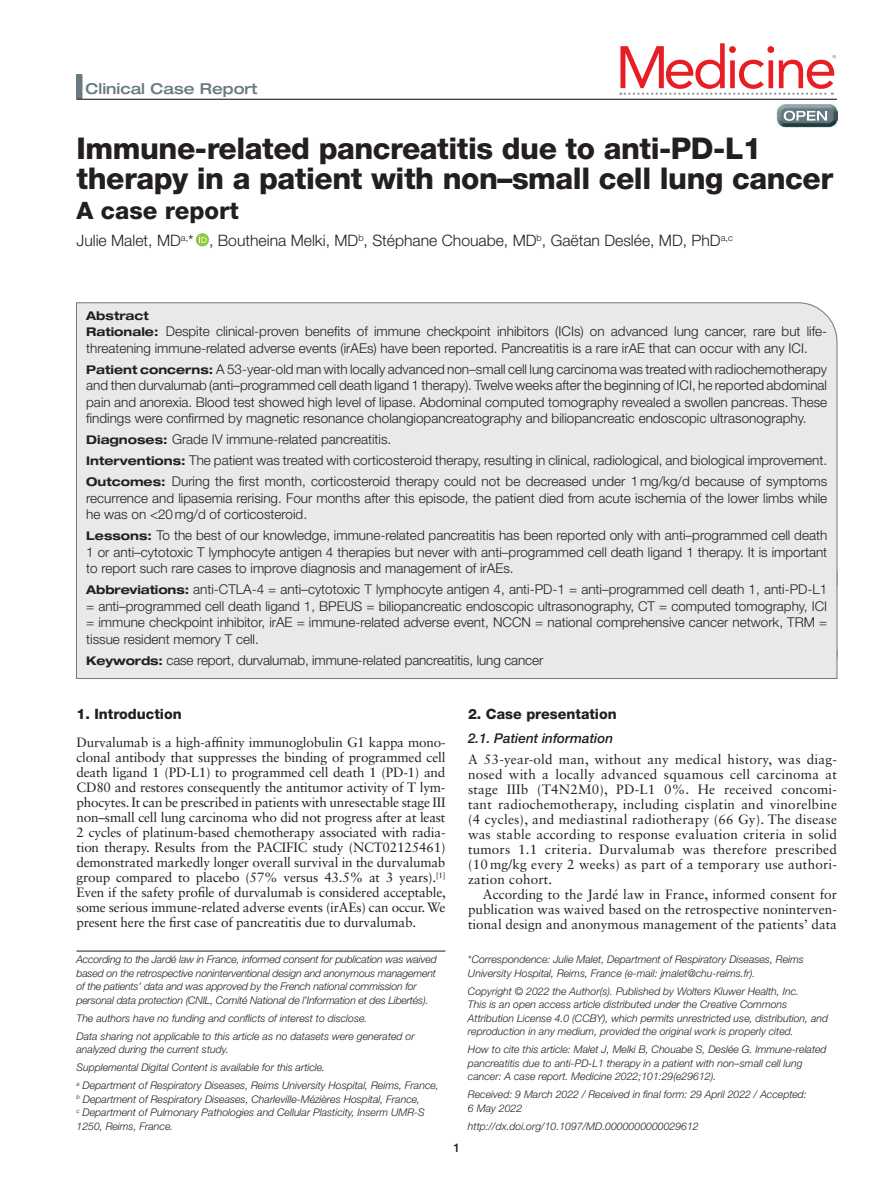
<style>
.page{position:relative;width:891px;height:1188px;background:#fff}
.page>*{position:absolute;margin:0;border:0;box-sizing:border-box;transform-origin:0 0}
.t1{font:59.4px "Avenir";letter-spacing:-.06em;color:#e71e24}
.t2{font:800 30px/30px "Helvetica Neue LT Std";letter-spacing:-.015em;color:#231f20}
.t3{font:800 24px "Helvetica Neue LT Std";color:#231f20}
.t4{font:300 15.75px "Helvetica Neue LT Std";color:#231f20}
.t5{font:500 expanded 15px "Helvetica Neue LT Std";color:#667981}
.t6{font:800 14.25px "Helvetica Neue LT Std";color:#231f20}
.t7{font:300 13.5px/16.5px "Helvetica Neue LT Std";color:#231f20}
.t8{font:13.5px/15px "Sabon LT Std";color:#231f20;text-align:justify}
.t9{font:italic 500 13.5px "Helvetica Neue LT Std";color:#231f20}
.t10{font:700 expanded 12px "Helvetica Neue LT Std";color:#231f20}
.t11{font:500 12px "Helvetica Neue LT Std";color:#231f20}
.t12{font:italic 300 10.5px/13.5px "Helvetica Neue LT Std";color:#231f20}
.t13{font:500 10.35px "Akzidenz Grotesk BE";color:#909295}
.s1{font-weight:700;font-stretch:expanded;font-size:12px}
</style>
<div class="page">
<div style="left:76px;top:74px;width:6px;height:25px;background:#677981"></div>
<hr style="left:76px;top:99px;width:761px;height:1px;background:#231f20">
<img style="left:776px;top:104px;width:61px;height:24px">
<svg style="left:784px;top:111px;width:43px;height:10px"></svg>
<svg style="left:620px;top:93px;width:213px;height:2px"></svg>
<div style="left:76px;top:302px;width:762px;height:285px;background:#e9e9e9"></div>
<div style="left:76px;top:571px;width:761px;height:87px;background:#e9e9e9"></div>
<div style="left:76px;top:649px;width:761px;height:30px;background:#e9e9e9"></div>
<div style="left:76px;top:649px;width:761px;height:30px;border:1px solid #677981"></div>
<div style="left:196px;top:233px;width:13px;height:13px;background:#93c73e;border-radius:50%"></div>
<svg style="left:199px;top:236px;width:8px;height:7px"></svg>
<hr style="left:76px;top:951px;width:370px;height:1px;background:#231f20">
<p class="t5" style="left:86px;top:80px;width:174px">Clinical Case Report</p>
<h1 class="t1" style="left:615px;top:33px;width:223px">Medicine</h1>
<p class="t13" style="left:832px;top:52px;width:6px">®</p>
<h2 class="t2" style="left:76px;top:134px;width:758px">Immune-related pancreatitis due to anti-PD-L1 therapy in a patient with non–small cell lung cancer</h2>
<h3 class="t3" style="left:76px;top:197px;width:164px">A case report</h3>
<p class="t4" style="left:76px;top:231px;width:658px">Julie Malet, MD<sup>a,</sup>* , Boutheina Melki, MD<sup>b</sup>, Stéphane Chouabe, MD<sup>b</sup>, Gaëtan Deslée, MD, PhD<sup>a,c</sup></p>
<p class="t10" style="left:86px;top:308px;width:64px">Abstract</p>
<p class="t7" style="left:86px;top:323px;width:743px"><span class="s1">Rationale:</span> Despite clinical-proven benefits of immune checkpoint inhibitors (ICIs) on advanced lung cancer, rare but life&shy;threatening immune-related adverse events (irAEs) have been reported. Pancreatitis is a rare irAE that can occur with any ICI.</p>
<p class="t7" style="left:86px;top:361px;width:743px;text-align:justify"><span class="s1">Patient concerns:</span> A 53-year-old man with locally advanced non–small cell lung carcinoma was treated with radiochemotherapy and then durvalumab (anti–programmed cell death ligand 1 therapy). Twelve weeks after the beginning of ICI, he reported abdominal pain and anorexia. Blood test showed high level of lipase. Abdominal computed tomography revealed a swollen pancreas. These findings were confirmed by magnetic resonance cholangiopancreatography and biliopancreatic endoscopic ultrasonography.</p>
<p class="t7" style="left:86px;top:429px;width:743px;line-height:21px"><span class="s1">Diagnoses:</span> Grade IV immune-related pancreatitis.<br><span class="s1">Interventions:</span> The patient was treated with corticosteroid therapy, resulting in clinical, radiological, and biological improvement.<br><span class="s1">Outcomes:</span> During the first month, corticosteroid therapy could not be decreased under 1mg/kg/d because of symptoms</p>
<p class="t7" style="left:86px;top:490px;width:743px">recurrence and lipasemia rerising. Four months after this episode, the patient died from acute ischemia of the lower limbs while he was on &lt;20mg/d of corticosteroid.</p>
<p class="t7" style="left:86px;top:527px;width:743px;text-align:justify"><span class="s1">Lessons:</span> To the best of our knowledge, immune-related pancreatitis has been reported only with anti–programmed cell death 1 or anti–cytotoxic T lymphocyte antigen 4 therapies but never with anti–programmed cell death ligand 1 therapy. It is important to report such rare cases to improve diagnosis and management of irAEs.</p>
<p class="t7" style="left:86px;top:581px;width:743px;text-align:justify"><span class="s1">Abbreviations:</span> anti-CTLA-4 = anti–cytotoxic T lymphocyte antigen 4, anti-PD-1 = anti–programmed cell death 1, anti-PD-L1 = anti–programmed cell death ligand 1, BPEUS = biliopancreatic endoscopic ultrasonography, CT = computed tomography, ICI = immune checkpoint inhibitor, irAE = immune-related adverse event, NCCN = national comprehensive cancer network, TRM = tissue resident memory T cell.</p>
<p class="t7" style="left:86px;top:652px;width:459px"><span class="s1">Keywords:</span> case report, durvalumab, immune-related pancreatitis, lung cancer</p>
<p class="t6" style="left:76px;top:705px;width:107px">1. Introduction</p>
<p class="t8" style="left:76px;top:735px;width:371px">Durvalumab is a high-affinity immunoglobulin G1 kappa mono&shy;clonal antibody that suppresses the binding of programmed cell death ligand 1 (PD-L1) to programmed cell death 1 (PD-1) and CD80 and restores consequently the antitumor activity of T lym&shy;phocytes. It can be prescribed in patients with unresectable stage III non–small cell lung carcinoma who did not progress after at least 2 cycles of platinum-based chemotherapy associated with radia&shy;tion therapy. Results from the PACIFIC study (NCT02125461) demonstrated markedly longer overall survival in the durvalumab group compared to placebo (57% versus 43.5% at 3 years).<sup>[1] </sup>Even if the safety profile of durvalumab is considered acceptable, some serious immune-related adverse events (irAEs) can occur. We present here the first case of pancreatitis due to durvalumab.</p>
<p class="t12" style="left:76px;top:953px;width:362px">According to the Jardé law in France, informed consent for publication was waived based on the retrospective noninterventional design and anonymous management of the patients’ data and was approved by the French national commission for personal data protection (CNIL, Comité National de l’Information et des Libertés).</p>
<p class="t12" style="left:76px;top:1009px;width:340px;line-height:18px">The authors have no funding and conflicts of interest to disclose.<br>Data sharing not applicable to this article as no datasets were generated or</p>
<p class="t12" style="left:76px;top:1041px;width:364px;line-height:18px">analyzed during the current study.<br>Supplemental Digital Content is available for this article.<br><sup>a</sup> Department of Respiratory Diseases, Reims University Hospital, Reims, France,</p>
<p class="t12" style="left:76px;top:1092px;width:350px"><sup>b</sup> Department of Respiratory Diseases, Charleville-Mézières Hospital, France, <sup>c</sup> Department of Pulmonary Pathologies and Cellular Plasticity, Inserm UMR-S<br>1250, Reims, France.</p>
<p class="t11" style="left:453px;top:1140px;width:8px">1</p>
<p class="t6" style="left:468px;top:705px;width:150px">2. Case presentation</p>
<p class="t9" style="left:468px;top:730px;width:147px">2.1. Patient information</p>
<p class="t8" style="left:468px;top:752px;width:371px">A 53-year-old man, without any medical history, was diag&shy;nosed with a locally advanced squamous cell carcinoma at stage IIIb (T4N2M0), PD-L1 0%. He received concomi&shy;tant radiochemotherapy, including cisplatin and vinorelbine (4 cycles), and mediastinal radiotherapy (66 Gy). The disease was stable according to response evaluation criteria in solid tumors 1.1 criteria. Durvalumab was therefore prescribed (10 mg/kg every 2 weeks) as part of a temporary use authori&shy;zation cohort.</p>
<p class="t8" style="left:468px;top:887px;width:371px;text-indent:15px">According to the Jardé law in France, informed consent for publication was waived based on the retrospective noninterven&shy;tional design and anonymous management of the patients’ data</p>
<p class="t12" style="left:468px;top:953px;width:337px">*Correspondence: Julie Malet, Department of Respiratory Diseases, Reims<br>University Hospital, Reims, France (e-mail: jmalet@chu-reims.fr).</p>
<p class="t12" style="left:468px;top:984px;width:362px">Copyright © 2022 the Author(s). Published by Wolters Kluwer Health, Inc.<br>This is an open access article distributed under the Creative Commons Attribution License 4.0 (CCBY), which permits unrestricted use, distribution, and reproduction in any medium, provided the original work is properly cited.</p>
<p class="t12" style="left:468px;top:1043px;width:360px">How to cite this article: Malet J, Melki B, Chouabe S, Deslée G. Immune-related pancreatitis due to anti-PD-L1 therapy in a patient with non–small cell lung cancer: A case report. Medicine 2022;101:29(e29612).</p>
<p class="t12" style="left:468px;top:1088px;width:340px">Received: 9 March 2022 / Received in final form: 29 April 2022 / Accepted:<br>6 May 2022</p>
<p class="t12" style="left:468px;top:1119px;width:232px">http://dx.doi.org/10.1097/MD.0000000000029612</p>
</div>
